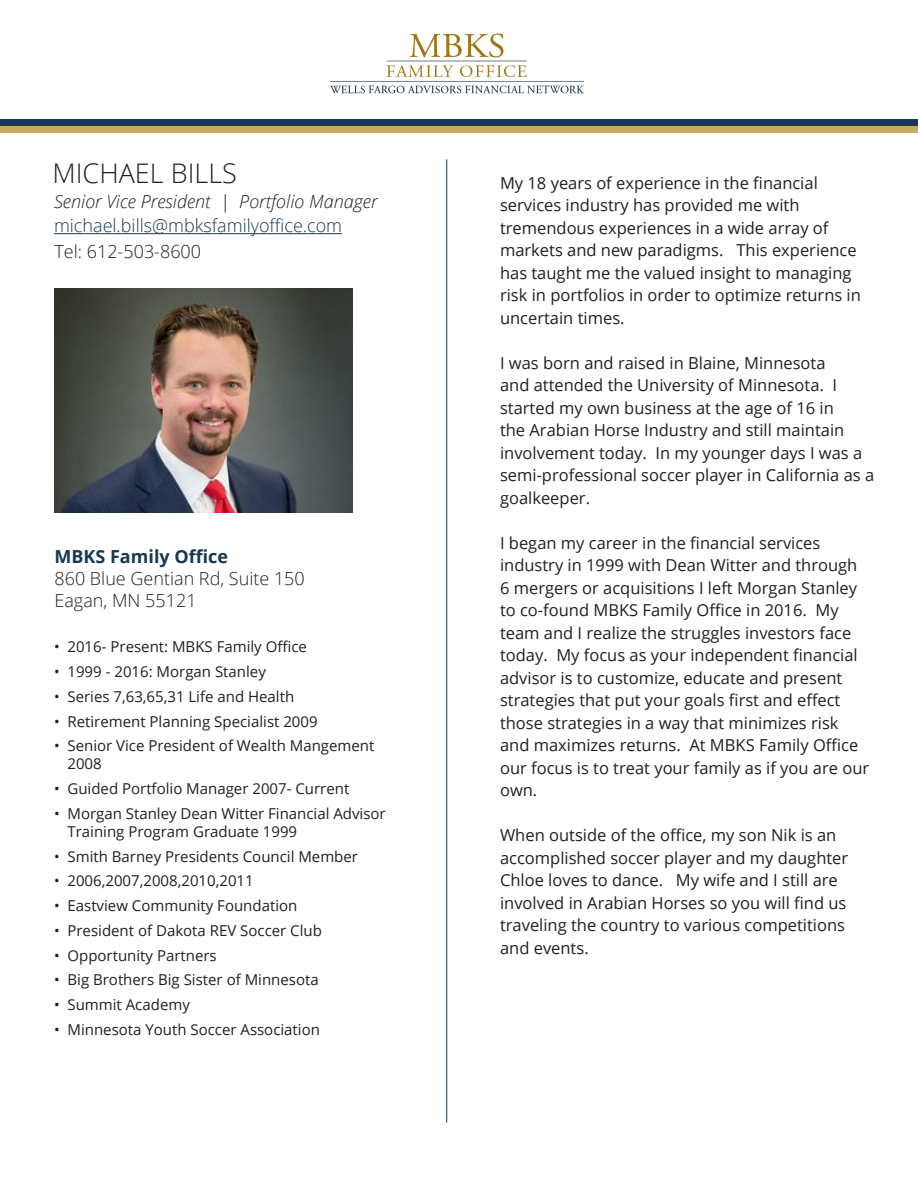
<style>
.page{position:relative;width:918px;height:1188px;background:#fff}
.page>*{position:absolute;margin:0;border:0;box-sizing:border-box;transform-origin:0 0}
.t1{font:300 27px "Open Sans";color:#231f20}
.t2{font:300 18px "Open Sans";color:#231f20}
.t3{font:italic 300 18px "Open Sans";color:#231f20}
.t4{font:300 18px "Open Sans";color:#183851}
.t5{font:700 18px "Open Sans";color:#183851}
.t6{font:16.5px/22.5px "Open Sans";color:#231f20}
.t7{font:15px/18px "Open Sans";color:#231f20}
</style>
<div class="page">
<img style="left:330px;top:33px;width:254px;height:61px">
<div style="left:0;top:126px;width:918px;height:7px;background:#c9aa5e"></div>
<div style="left:0;top:120px;width:918px;height:6px;background:#183851"></div>
<img style="left:54px;top:288px;width:298px;height:225px">
<hr style="left:54px;top:233px;width:288px;height:1px;background:#183851">
<hr style="left:446px;top:159px;width:1px;height:964px;background:#183851">
<p class="t1" style="left:52px;top:155px;width:186px">MICHAEL BILLS</p>
<p class="t3" style="left:54px;top:189px;width:325px">Senior Vice President | Portfolio Manager</p>
<p class="t4" style="left:54px;top:213px;width:290px">michael.bills@mbksfamilyoffice.com</p>
<p class="t2" style="left:54px;top:239px;width:148px">Tel: 612-503-8600</p>
<p class="t5" style="left:54px;top:544px;width:175px">MBKS Family Office</p>
<p class="t2" style="left:54px;top:566px;width:252px">860 Blue Gentian Rd, Suite 150</p>
<p class="t2" style="left:54px;top:588px;width:144px">Eagan, MN 55121</p>
<p class="t7" style="left:54px;top:638px;width:254px">• 2016- Present: MBKS Family Office</p>
<p class="t7" style="left:54px;top:662px;width:213px">• 1999 - 2016: Morgan Stanley</p>
<p class="t7" style="left:54px;top:687px;width:242px">• Series 7,63,65,31 Life and Health</p>
<p class="t7" style="left:54px;top:712px;width:265px">• Retirement Planning Specialist 2009</p>
<p class="t7" style="left:68px;top:737px;width:308px;text-indent:-14px">• Senior Vice President of Wealth Mangement<br>2008</p>
<p class="t7" style="left:54px;top:779px;width:297px">• Guided Portfolio Manager 2007- Current</p>
<p class="t7" style="left:68px;top:804px;width:320px;text-indent:-14px">• Morgan Stanley Dean Witter Financial Advisor<br>Training Program Graduate 1999</p>
<p class="t7" style="left:54px;top:847px;width:306px">• Smith Barney Presidents Council Member</p>
<p class="t7" style="left:54px;top:872px;width:201px">• 2006,2007,2008,2010,2011</p>
<p class="t7" style="left:54px;top:896px;width:245px">• Eastview Community Foundation</p>
<p class="t7" style="left:54px;top:921px;width:269px">• President of Dakota REV Soccer Club</p>
<p class="t7" style="left:54px;top:946px;width:164px">• Opportunity Partners</p>
<p class="t7" style="left:54px;top:971px;width:266px">• Big Brothers Big Sister of Minnesota</p>
<p class="t7" style="left:54px;top:995px;width:137px">• Summit Academy</p>
<p class="t7" style="left:54px;top:1020px;width:268px">• Minnesota Youth Soccer Association</p>
<p class="t6" style="left:500px;top:171px;width:362px">My 18 years of experience in the financial services industry has provided me with tremendous experiences in a wide array of markets and new paradigms. This experience has taught me the valued insight to managing risk in portfolios in order to optimize returns in uncertain times.</p>
<p class="t6" style="left:500px;top:351px;width:376px">I was born and raised in Blaine, Minnesota<br>and attended the University of Minnesota. I started my own business at the age of 16 in<br>the Arabian Horse Industry and still maintain involvement today. In my younger days I was a semi-professional soccer player in California as a goalkeeper.</p>
<p class="t6" style="left:500px;top:531px;width:371px">I began my career in the financial services industry in 1999 with Dean Witter and through 6 mergers or acquisitions I left Morgan Stanley to co-found MBKS Family Office in 2016. My team and I realize the struggles investors face today. My focus as your independent financial advisor is to customize, educate and present strategies that put your goals first and effect those strategies in a way that minimizes risk and maximizes returns. At MBKS Family Office our focus is to treat your family as if you are our own.</p>
<p class="t6" style="left:500px;top:824px;width:350px">When outside of the office, my son Nik is an accomplished soccer player and my daughter Chloe loves to dance. My wife and I still are involved in Arabian Horses so you will find us traveling the country to various competitions and events.</p>
</div>
